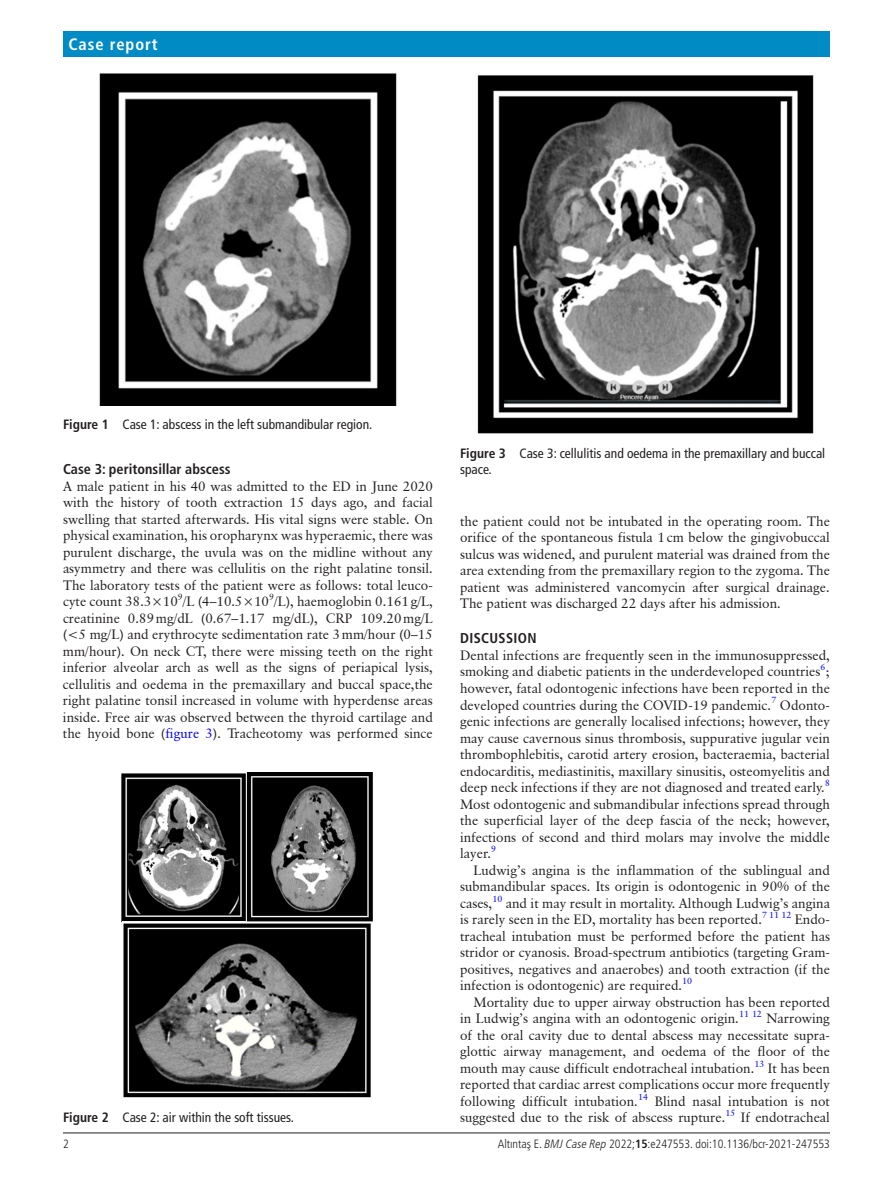
<style>
.page{position:relative;width:893px;height:1191px;background:#fff}
.page>*{position:absolute;margin:0;border:0;box-sizing:border-box;transform-origin:0 0}
.t1{font:700 condensed 16.5px "Frutiger LT Pro";letter-spacing:.055em;color:#fff}
.t2{font:700 condensed 14.25px "Frutiger LT Pro";color:#231f20}
.t3{font:700 condensed 14.25px "Frutiger LT Pro";letter-spacing:.025em;color:#231f20}
.t4{font:13.5px/16.5px "Classical Garamond BT";color:#231f20;text-align:justify}
.t5{font:condensed 13.5px/16.5px "Frutiger LT Pro";color:#231f20}
.t6{font:300 condensed 12px "Frutiger LT Pro";color:#231f20}
.t7{font:9px "Classical Garamond BT";color:#231f20}
.s1{font-weight:700}
.s2{color:#00f}
.s3{font-style:italic}
</style>
<div class="page">
<hr style="left:63px;top:1132px;width:767px;height:1px;background:#231f20">
<div style="left:63px;top:31px;width:767px;height:25px;background:#008bc5"></div>
<img style="left:99px;top:73px;width:298px;height:332px">
<img style="left:121px;top:772px;width:252px;height:326px">
<img style="left:477px;top:75px;width:337px;height:359px">
<p class="t1" style="left:69px;top:34px;width:91px">Case report</p>
<p class="t5" style="left:63px;top:416px;width:311px"><span class="s1">Figure 1</span> Case 1: abscess in the left submandibular region.</p>
<p class="t2" style="left:63px;top:461px;width:169px">Case 3: peritonsillar abscess</p>
<p class="t4" style="left:63px;top:477px;width:371px">A male patient in his 40 was admitted to the ED in June 2020 with the history of tooth extraction 15 days ago, and facial swelling that started afterwards. His vital signs were stable. On physical examination, his oropharynx was hyperaemic, there was purulent discharge, the uvula was on the midline without any asymmetry and there was cellulitis on the right palatine tonsil.<br>The laboratory tests of the patient were as follows: total leuco&shy;cyte count 38.3×10<sup>9</sup>/L (4–10.5×10 /L), haemoglobin 0.161g/L,</p>
<p class="t7" style="left:269px;top:591px;width:6px">9</p>
<p class="t4" style="left:63px;top:609px;width:371px">creatinine 0.89mg/dL (0.67–1.17 mg/dL), CRP 109.20mg/L (&lt;5 mg/L) and erythrocyte sedimentation rate 3mm/hour (0–15 mm/hour). On neck CT, there were missing teeth on the right inferior alveolar arch as well as the signs of periapical lysis, cellulitis and oedema in the premaxillary and buccal space,the right palatine tonsil increased in volume with hyperdense areas inside. Free air was observed between the thyroid cartilage and the hyoid bone (<span class="s2">figure 3</span>). Tracheotomy was performed since</p>
<p class="t5" style="left:63px;top:1109px;width:233px"><span class="s1">Figure 2</span> Case 2: air within the soft tissues.</p>
<p class="t5" style="left:460px;top:445px;width:367px"><span class="s1">Figure 3</span> Case 3: cellulitis and oedema in the premaxillary and buccal space.</p>
<p class="t4" style="left:460px;top:512px;width:371px">the patient could not be intubated in the operating room. The orifice of the spontaneous fistula 1cm below the gingivobuccal sulcus was widened, and purulent material was drained from the area extending from the premaxillary region to the zygoma. The patient was administered vancomycin after surgical drainage.<br>The patient was discharged 22 days after his admission.</p>
<p class="t3" style="left:460px;top:630px;width:78px">DISCUSSION</p>
<p class="t4" style="left:460px;top:647px;width:371px">Dental infections are frequently seen in the immunosuppressed, smoking and diabetic patients in the underdeveloped countries<sup>6</sup>; however, fatal odontogenic infections have been reported in the developed countries during the COVID-19 pandemic.<sup>7</sup> Odonto&shy;genic infections are generally localised infections; however, they may cause cavernous sinus thrombosis, suppurative jugular vein thrombophlebitis, carotid artery erosion, bacteraemia, bacterial endocarditis, mediastinitis, maxillary sinusitis, osteomyelitis and deep neck infections if they are not diagnosed and treated early.<sup>8<br></sup>Most odontogenic and submandibular infections spread through the superficial layer of the deep fascia of the neck; however, infections of second and third molars may involve the middle layer.<sup>9</sup></p>
<p class="t4" style="left:460px;top:861px;width:371px;text-indent:14px">Ludwig’s angina is the inflammation of the sublingual and submandibular spaces. Its origin is odontogenic in 90% of the cases,<sup>10</sup> and it may result in mortality. Although Ludwig’s angina is rarely seen in the ED, mortality has been reported.<sup>7</sup> <sup>11</sup> <sup>12</sup> Endo&shy;tracheal intubation must be performed before the patient has stridor or cyanosis. Broad-spectrum antibiotics (targeting Gram&shy;positives, negatives and anaerobes) and tooth extraction (if the infection is odontogenic) are required.<sup>10</sup></p>
<p class="t4" style="left:460px;top:993px;width:371px;text-indent:14px">Mortality due to upper airway obstruction has been reported in Ludwig’s angina with an odontogenic origin.<sup>11</sup> <sup>12</sup> Narrowing of the oral cavity due to dental abscess may necessitate supra&shy;glottic airway management, and oedema of the floor of the mouth may cause difficult endotracheal intubation.<sup>13</sup> It has been reported that cardiac arrest complications occur more frequently following difficult intubation.<sup>14</sup></p>
<p class="t4" style="left:460px;top:1092px;width:371px;text-align:right">Blind nasal intubation is not<br>suggested due to the risk of abscess rupture.<sup>15</sup> If endotracheal</p>
<p class="t6" style="left:63px;top:1136px;width:7px">2</p>
<p class="t6" style="left:498px;top:1136px;width:334px">Altıntaş E. <span class="s3">BMJ Case Rep</span> 2022;<span class="s1">15</span>:e247553. doi:10.1136/bcr-2021-247553</p>
</div>
